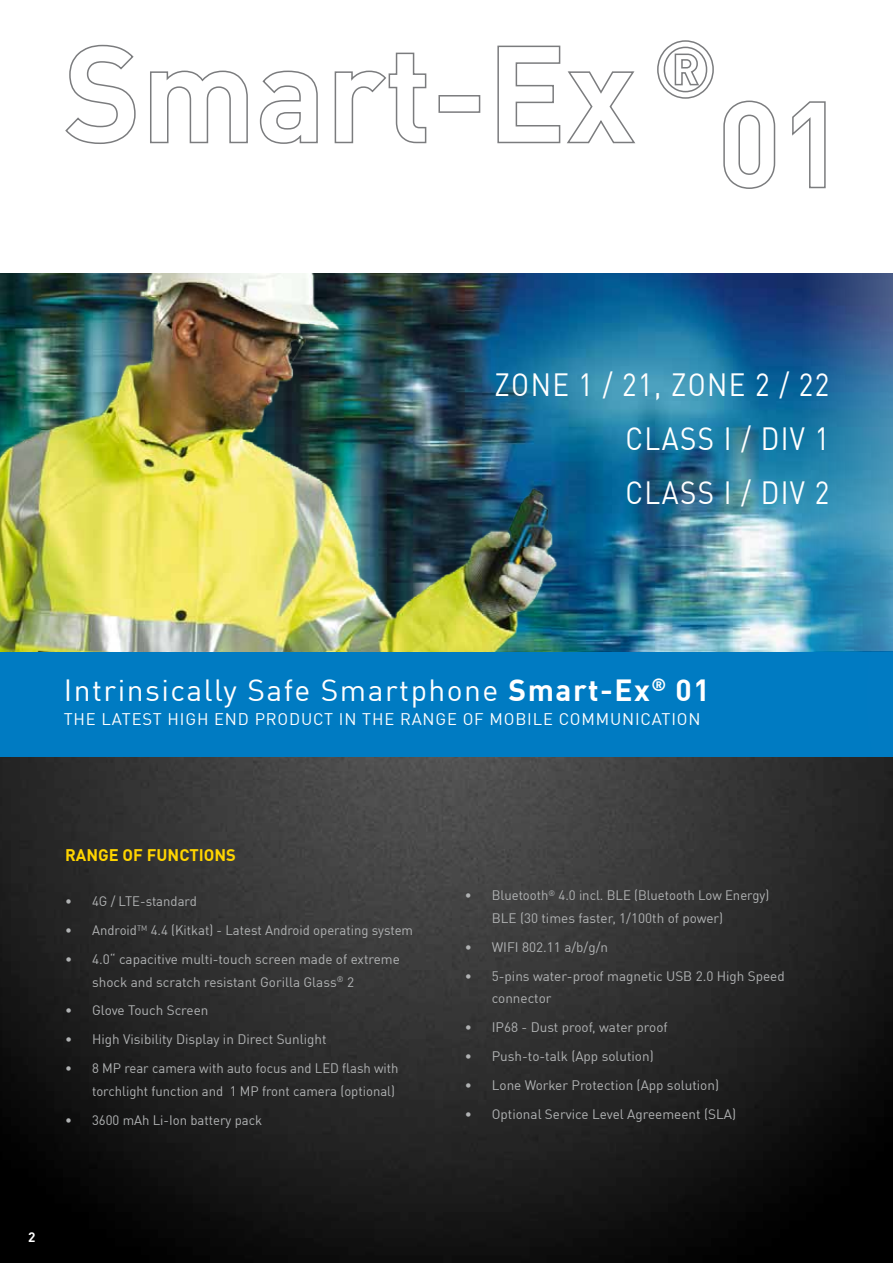
<style>
.page{position:relative;width:893px;height:1263px;background:#fff}
.page>*{position:absolute;margin:0;border:0;box-sizing:border-box;transform-origin:0 0}
.t1{font:31.5px/54px "DIN Offc";letter-spacing:.05em;color:#fff;text-align:justify;scale:.88 1}
.t2{font:30px "DIN Offc";letter-spacing:.05em;color:#fff}
.t3{font:16.5px "DIN Offc";letter-spacing:.05em;color:#fff}
.t4{font:700 16.5px "DIN Offc";color:#ffd400}
.t5{font:13.5px/22.5px "DIN Offc";color:#b1b3b4}
.t6{font:700 13.5px "DIN Offc";color:#fff}
.s1{font-weight:700}
</style>
<div class="page">
<img style="left:0;top:756px;width:893px;height:507px">
<div style="left:0;top:651px;width:893px;height:105px;background:#007bc2"></div>
<svg style="left:65px;top:44px;width:71px;height:100px"></svg>
<svg style="left:150px;top:70px;width:98px;height:74px"></svg>
<svg style="left:259px;top:70px;width:59px;height:74px"></svg>
<svg style="left:334px;top:52px;width:93px;height:92px"></svg>
<div style="left:438px;top:95px;width:42px;height:18px;border:2px solid #7b7c7e"></div>
<svg style="left:497px;top:45px;width:138px;height:99px"></svg>
<svg style="left:657px;top:40px;width:57px;height:59px"></svg>
<svg style="left:723px;top:100px;width:53px;height:89px"></svg>
<svg style="left:792px;top:101px;width:34px;height:88px"></svg>
<svg style="left:821px;top:651px;width:72px;height:365px"></svg>
<img style="left:602px;top:273px;width:291px;height:378px">
<img style="left:0;top:273px;width:602px;height:379px">
<h1 class="t1" style="left:625px;top:357px;width:233px;text-indent:-131px">Zone 1 / 21, Zone 2 / 22<br>Class I / Div 1<br>Class I / Div 2</h1>
<h2 class="t2" style="left:64px;top:672px;width:647px">Intrinsically Safe Smartphone <span class="s1">SMART-EX</span><sup>®</sup> <span class="s1">01</span></h2>
<p class="t3" style="left:64px;top:709px;width:638px">the latest high end product in the range of mobile communication</p>
<p class="t4" style="left:65px;top:844px;width:171px">RANGE OF FUNCTIONS</p>
<p class="t5" style="left:65px;top:890px;width:133px">• 4G / LTE-standard</p>
<p class="t5" style="left:65px;top:919px;width:350px">• Android<sup>TM</sup> 4.4 (Kitkat) - Latest Android operating system</p>
<p class="t5" style="left:92px;top:948px;width:309px;text-indent:-27px">• 4.0“ capacitive multi-touch screen made of extreme shock and scratch resistant Gorilla Glass<sup>®</sup> 2</p>
<p class="t5" style="left:65px;top:999px;width:145px">• Glove Touch Screen</p>
<p class="t5" style="left:65px;top:1028px;width:263px">• H igh Visibility Display in Direct Sunlight</p>
<p class="t5" style="left:65px;top:1057px;width:335px;text-align:right">• 8 MP rear camera with auto focus and LED flash with torchlight function and 1 MP front camera (optional)</p>
<p class="t5" style="left:65px;top:1108px;width:199px">• 3600 mAh Li-Ion battery pack</p>
<p class="t6" style="left:28px;top:1228px;width:9px">2</p>
<p class="t5" style="left:465px;top:884px;width:151px">• Bluetooth<sup>®</sup> 4.0 incl. BLE</p>
<p class="t5" style="left:634px;top:884px;width:137px">(B luetooth Low E nergy)</p>
<p class="t5" style="left:492px;top:906px;width:9px">BLE</p>
<p class="t5" style="left:520px;top:906px;width:205px">(30 times faster, 1/100th of power)</p>
<p class="t5" style="left:465px;top:935px;width:145px">• WIFI 802.11 a/b/g/n</p>
<p class="t5" style="left:465px;top:964px;width:211px">• 5-pins water-proof magnetic USB</p>
<p class="t5" style="left:696px;top:964px;width:91px">2.0 H igh Speed</p>
<p class="t5" style="left:492px;top:987px;width:61px">connector</p>
<p class="t5" style="left:465px;top:1016px;width:204px">• IP68 - Dust proof, water proof</p>
<p class="t5" style="left:465px;top:1044px;width:190px">• Push-to-talk (App solution)</p>
<p class="t5" style="left:465px;top:1073px;width:256px">• Lone Worker Protection (App solution)</p>
<p class="t5" style="left:465px;top:1102px;width:273px">• Optional Service Level Agreemeent (SLA)</p>
</div>
